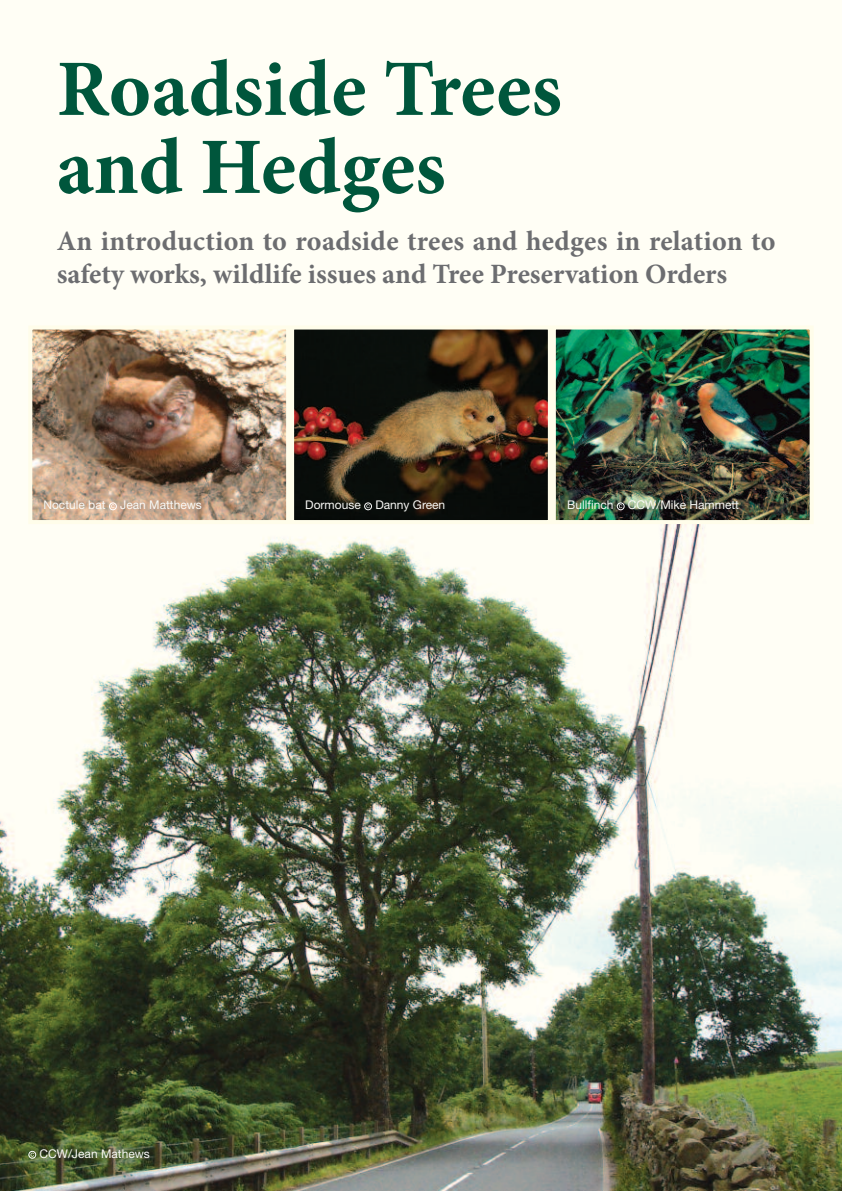
<style>
.page{position:relative;width:842px;height:1191px;background:#fff}
.page>*{position:absolute;margin:0;border:0;box-sizing:border-box;transform-origin:0 0}
.t1{font:700 80px/78px "Minion Pro";color:#00563c}
.t2{font:700 28px/33.6px "Minion Pro";letter-spacing:.005em;color:#6c6d70}
.t3{font:12px "Helvetica Neue";color:#f9f9f6}
</style>
<div class="page">
<img style="left:0;top:524px;width:842px;height:667px">
<img style="left:33px;top:330px;width:252px;height:189px">
<div style="left:28px;top:325px;width:262px;height:199px;border:4px solid #fffdea"></div>
<img style="left:295px;top:330px;width:252px;height:189px">
<div style="left:290px;top:325px;width:262px;height:199px;border:4px solid #fffdea"></div>
<img style="left:557px;top:330px;width:252px;height:189px">
<div style="left:552px;top:325px;width:262px;height:199px;border:4px solid #fffdea"></div>
<div style="left:109px;top:502px;width:8px;height:8px;border:2px solid #fff;border-radius:50%"></div>
<div style="left:364px;top:502px;width:8px;height:8px;border:2px solid #fff;border-radius:50%"></div>
<div style="left:617px;top:502px;width:8px;height:8px;border:2px solid #fff;border-radius:50%"></div>
<div style="left:28px;top:1150px;width:8px;height:8px;border:2px solid #fff;border-radius:50%"></div>
<h1 class="t1" style="left:57px;top:57px;width:507px">Roadside Trees and Hedges</h1>
<p class="t2" style="left:57px;top:226px;width:720px">An introduction to roadside trees and hedges in relation to safety works, wildlife issues and Tree Preservation Orders</p>
<p class="t3" style="left:43px;top:501px;width:160px">Noctule bat Jean Matthews</p>
<p class="t3" style="left:305px;top:501px;width:142px">Dormouse Danny Green</p>
<p class="t3" style="left:567px;top:501px;width:173px">Bullfinch CCW/Mike Hammett</p>
<p class="t3" style="left:40px;top:1149px;width:112px">CCW/Jean Mathews</p>
</div>
